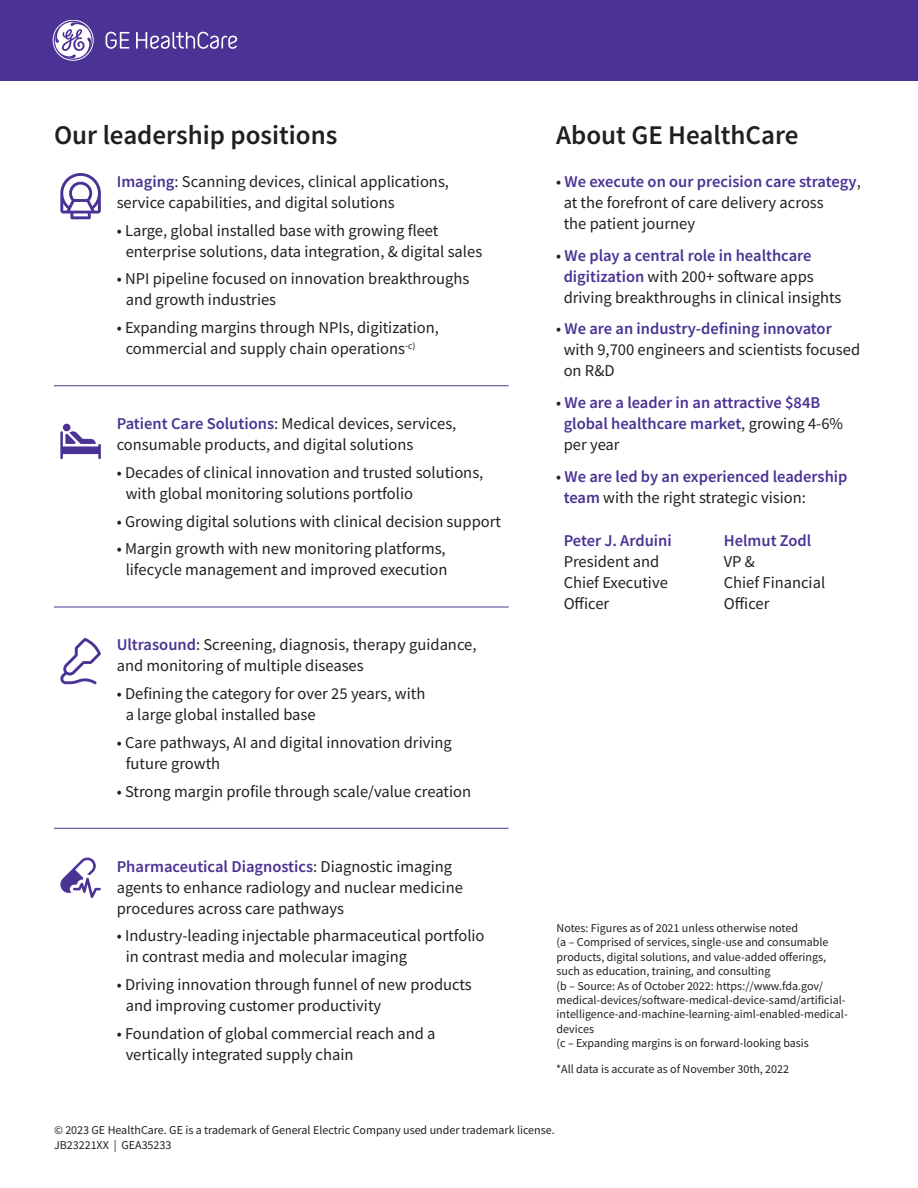
<style>
.page{position:relative;width:918px;height:1188px;background:#fff}
.page>*{position:absolute;margin:0;border:0;box-sizing:border-box;transform-origin:0 0}
.t1{font:600 27px "Source Sans Pro";color:#231f20}
.t2{font:16.5px/21px "Source Sans Pro";color:#231f20}
.t3{font:600 16.5px/21px "Source Sans Pro";color:#4a3394}
.t4{font:12px/14.4px "Source Sans Pro";color:#231f20}
.s1{font-weight:600;color:#4a3394}
.s2{font-weight:400;color:#231f20}
</style>
<div class="page">
<div style="left:0;top:0;width:918px;height:81px;background:#4a3394"></div>
<svg style="left:60px;top:173px;width:41px;height:46px"></svg>
<svg style="left:60px;top:857px;width:41px;height:41px"></svg>
<svg style="left:60px;top:638px;width:41px;height:46px"></svg>
<svg style="left:60px;top:424px;width:41px;height:35px"></svg>
<svg style="left:53px;top:20px;width:184px;height:41px"></svg>
<hr style="left:54px;top:386px;width:455px;height:1px;background:#4a3394">
<hr style="left:54px;top:607px;width:455px;height:1px;background:#4a3394">
<hr style="left:54px;top:828px;width:455px;height:1px;background:#4a3394">
<h1 class="t1" style="left:54px;top:117px;width:285px">Our leadership positions</h1>
<h1 class="t1" style="left:556px;top:117px;width:244px">About GE HealthCare</h1>
<p class="t2" style="left:564px;top:171px;width:299px;text-indent:-7px">• <span class="s1">We execute on our precision care strategy</span>, at the forefront of care delivery across<br>the patient journey</p>
<p class="t2" style="left:564px;top:245px;width:279px;text-indent:-8px">• <span class="s1">We play a central role in healthcare digitization</span> with 200+ software apps driving breakthroughs in clinical insights</p>
<p class="t2" style="left:564px;top:318px;width:298px;text-indent:-8px">• <span class="s1">We are an industry-defining innovator </span>with 9,700 engineers and scientists focused on R&amp;D</p>
<p class="t3" style="left:564px;top:392px;width:281px;text-indent:-8px"><span class="s2">•</span> We are a leader in an attractive $84B global healthcare market<span class="s2">, growing 4-6% per year</span></p>
<p class="t3" style="left:564px;top:466px;width:285px;text-indent:-8px"><span class="s2">•</span> We are led by an experienced leadership team <span class="s2">with the right strategic vision:</span></p>
<p class="t3" style="left:564px;top:530px;width:110px">Peter J. Arduini</p>
<p class="t2" style="left:564px;top:551px;width:106px">President and<br>Chief Executive<br>Officer</p>
<p class="t2" style="left:117px;top:171px;width:334px"><span class="s1">Imaging</span>: Scanning devices, clinical applications, service capabilities, and digital solutions</p>
<p class="t2" style="left:126px;top:220px;width:358px;text-indent:-9px">• Large, global installed base with growing fleet enterprise solutions, data integration, &amp; digital sales</p>
<p class="t2" style="left:126px;top:268px;width:345px;text-indent:-9px">• NPI pipeline focused on innovation breakthroughs and growth industries</p>
<p class="t2" style="left:126px;top:317px;width:315px;text-indent:-9px">• Expanding margins through NPIs, digitization, commercial and supply chain operations<sup>-c)</sup></p>
<p class="t2" style="left:117px;top:413px;width:341px"><span class="s1">Patient Care Solutions</span>: Medical devices, services, consumable products, and digital solutions</p>
<p class="t2" style="left:126px;top:462px;width:359px;text-indent:-9px">• Decades of clinical innovation and trusted solutions, with global monitoring solutions portfolio</p>
<p class="t2" style="left:117px;top:511px;width:386px">• Growing digital solutions with clinical decision support</p>
<p class="t2" style="left:117px;top:538px;width:332px;text-align:center">• Margin growth with new monitoring platforms, lifecycle management and improved execution</p>
<p class="t3" style="left:724px;top:530px;width:89px">Helmut Zodl</p>
<p class="t2" style="left:724px;top:551px;width:103px">VP &amp;<br>Chief Financial<br>Officer</p>
<p class="t2" style="left:117px;top:634px;width:361px"><span class="s1">Ultrasound</span>: Screening, diagnosis, therapy guidance, and monitoring of multiple diseases</p>
<p class="t2" style="left:126px;top:683px;width:301px;text-indent:-9px">• Defining the category for over 25 years, with a large global installed base</p>
<p class="t2" style="left:126px;top:732px;width:328px;text-indent:-9px">• Care pathways, AI and digital innovation driving future growth</p>
<p class="t2" style="left:117px;top:781px;width:356px">• Strong margin profile through scale/value creation</p>
<p class="t2" style="left:117px;top:856px;width:348px"><span class="s1">Pharmaceutical Diagnostics</span>: Diagnostic imaging agents to enhance radiology and nuclear medicine procedures across care pathways</p>
<p class="t2" style="left:126px;top:925px;width:360px;text-indent:-9px">• Industry-leading injectable pharmaceutical portfolio in contrast media and molecular imaging</p>
<p class="t2" style="left:126px;top:974px;width:348px;text-indent:-9px">• Driving innovation through funnel of new products and improving customer productivity</p>
<p class="t2" style="left:126px;top:1023px;width:311px;text-indent:-9px">• Foundation of global commercial reach and a vertically integrated supply chain</p>
<p class="t4" style="left:557px;top:921px;width:293px">Notes: Figures as of 2021 unless otherwise noted<br>(a – Comprised of services, single-use and consumable products, digital solutions, and value-added offerings, such as education, training, and consulting<br>(b – Source: As of October 2022: https://www.fda.gov/ medical-devices/software-medical-device-samd/artificial&shy;intelligence-and-machine-learning-aiml-enabled-medical&shy;devices<br>(c – Expanding margins is on forward-looking basis</p>
<p class="t4" style="left:556px;top:1062px;width:234px">*All data is accurate as of November 30th, 2022</p>
<p class="t4" style="left:54px;top:1123px;width:502px">© 2023 GE HealthCare. GE is a trademark of General Electric Company used under trademark license.<br>JB23221XX | GEA35233</p>
</div>
